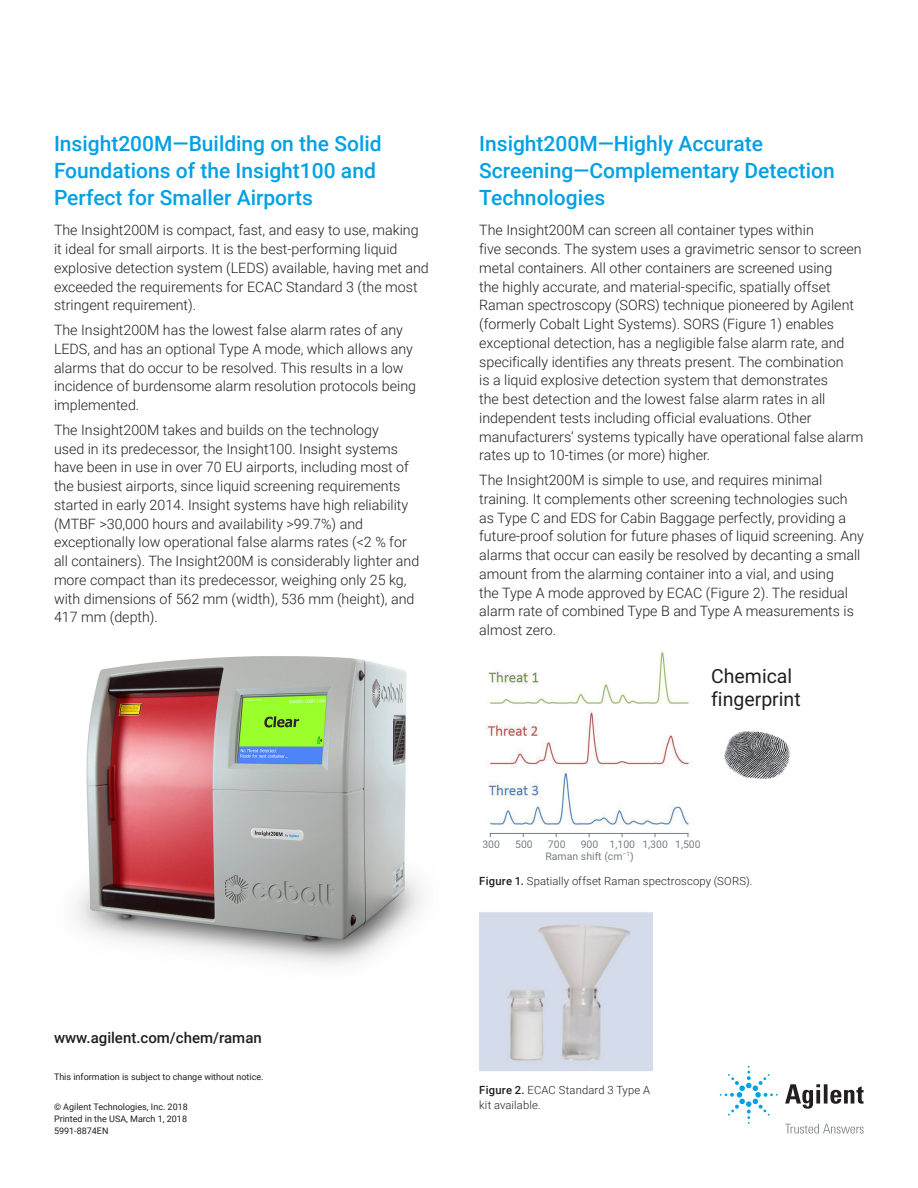
<style>
.page{position:relative;width:918px;height:1188px;background:#fff}
.page>*{position:absolute;margin:0;border:0;box-sizing:border-box;transform-origin:0 0}
.Header_1{font:500 21px/27px "Roboto";color:#00a1e4}
.t1{font:19.5px/23.4px "Roboto";color:#231f20}
.DATA_url{font:500 15px "Roboto";color:#231f20}
.Text{font:300 14.25px/18.8px "Roboto";color:#231f20}
.t2{font:300 11.25px/15px "Roboto";letter-spacing:.01em;color:#231f20}
.t3{font:10.5px/11.7px "Roboto";color:#797e83;text-align:center}
.BROCHURE_Copyright{font:9px/12px "Roboto";color:#231f20;text-align:justify}
.s1{font-weight:500}
</style>
<div class="page">
<img style="left:485px;top:651px;width:208px;height:174px">
<img style="left:724px;top:731px;width:67px;height:48px">
<hr style="left:490px;top:833px;width:198px;height:1px;background:#797e83">
<img style="left:479px;top:912px;width:173px;height:159px">
<img style="left:76px;top:656px;width:346px;height:309px">
<svg style="left:785px;top:1084px;width:79px;height:25px"></svg>
<svg style="left:720px;top:1066px;width:58px;height:58px"></svg>
<svg style="left:785px;top:1124px;width:79px;height:10px"></svg>
<p class="Header_1" style="left:54px;top:129px;width:329px">Insight200M—Building on the Solid<br>Foundations of the Insight100 and<br>Perfect for Smaller Airports</p>
<p class="Text" style="left:54px;top:220px;width:376px">The Insight200M is compact, fast, and easy to use, making it ideal for small airports. It is the best-performing liquid explosive detection system (LEDS) available, having met and exceeded the requirements for ECAC Standard 3 (the most stringent requirement).</p>
<p class="Text" style="left:54px;top:320px;width:364px">The Insight200M has the lowest false alarm rates of any LEDS, and has an optional Type A mode, which allows any alarms that do occur to be resolved. This results in a low incidence of burdensome alarm resolution protocols being implemented.</p>
<p class="Text" style="left:54px;top:420px;width:367px">The Insight200M takes and builds on the technology<br>used in its predecessor, the Insight100. Insight systems have been in use in over 70 EU airports, including most of the busiest airports, since liquid screening requirements started in early 2014. Insight systems have high reliability (MTBF &gt;30,000 hours and availability &gt;99.7%) and exceptionally low operational false alarms rates (&lt;2 % for all containers). The Insight200M is considerably lighter and more compact than its predecessor, weighing only 25 kg, with dimensions of 562 mm (width), 536 mm (height), and 417 mm (depth).</p>
<p class="Header_1" style="left:479px;top:129px;width:357px">Insight200M—Highly Accurate<br>Screening—Complementary Detection<br>Technologies</p>
<p class="Text" style="left:479px;top:220px;width:386px">The Insight200M can screen all container types within<br>five seconds. The system uses a gravimetric sensor to screen metal containers. All other containers are screened using<br>the highly accurate, and material-specific, spatially offset Raman spectroscopy (SORS) technique pioneered by Agilent (formerly Cobalt Light Systems). SORS (Figure 1) enables exceptional detection, has a negligible false alarm rate, and specifically identifies any threats present. The combination<br>is a liquid explosive detection system that demonstrates<br>the best detection and the lowest false alarm rates in all independent tests including official evaluations. Other manufacturers’ systems typically have operational false alarm rates up to 10-times (or more) higher.</p>
<p class="Text" style="left:479px;top:470px;width:386px">The Insight200M is simple to use, and requires minimal training. It complements other screening technologies such as Type C and EDS for Cabin Baggage perfectly, providing a future-proof solution for future phases of liquid screening. Any alarms that occur can easily be resolved by decanting a small amount from the alarming container into a vial, and using<br>the Type A mode approved by ECAC (Figure 2). The residual alarm rate of combined Type B and Type A measurements is almost zero.</p>
<p class="t1" style="left:711px;top:664px;width:91px">Chemical fingerprint</p>
<p class="t3" style="left:610px;top:838px;width:93px">1,100 1,300 1,500</p>
<p class="t2" style="left:479px;top:873px;width:275px"><span class="s1">Figure 1.</span> Spatially offset Raman spectroscopy (SORS).</p>
<p class="t3" style="left:482px;top:838px;width:19px">300</p>
<p class="t3" style="left:515px;top:838px;width:19px">500</p>
<p class="t3" style="left:548px;top:838px;width:19px">700</p>
<p class="t3" style="left:545px;top:838px;width:90px">900<br>Raman shift (cm<sup>–1</sup>)</p>
<p class="DATA_url" style="left:54px;top:1027px;width:209px">www.agilent.com/chem/raman</p>
<p class="BROCHURE_Copyright" style="left:54px;top:1070px;width:211px">This information is subject to change without notice.</p>
<p class="BROCHURE_Copyright" style="left:54px;top:1100px;width:135px">© Agilent Technologies, Inc. 2018<br>Printed in the USA, March 1, 2018<br>5991-8874EN</p>
<p class="t2" style="left:479px;top:1082px;width:172px"><span class="s1">Figure 2.</span> ECAC Standard 3 Type A kit available.</p>
</div>
